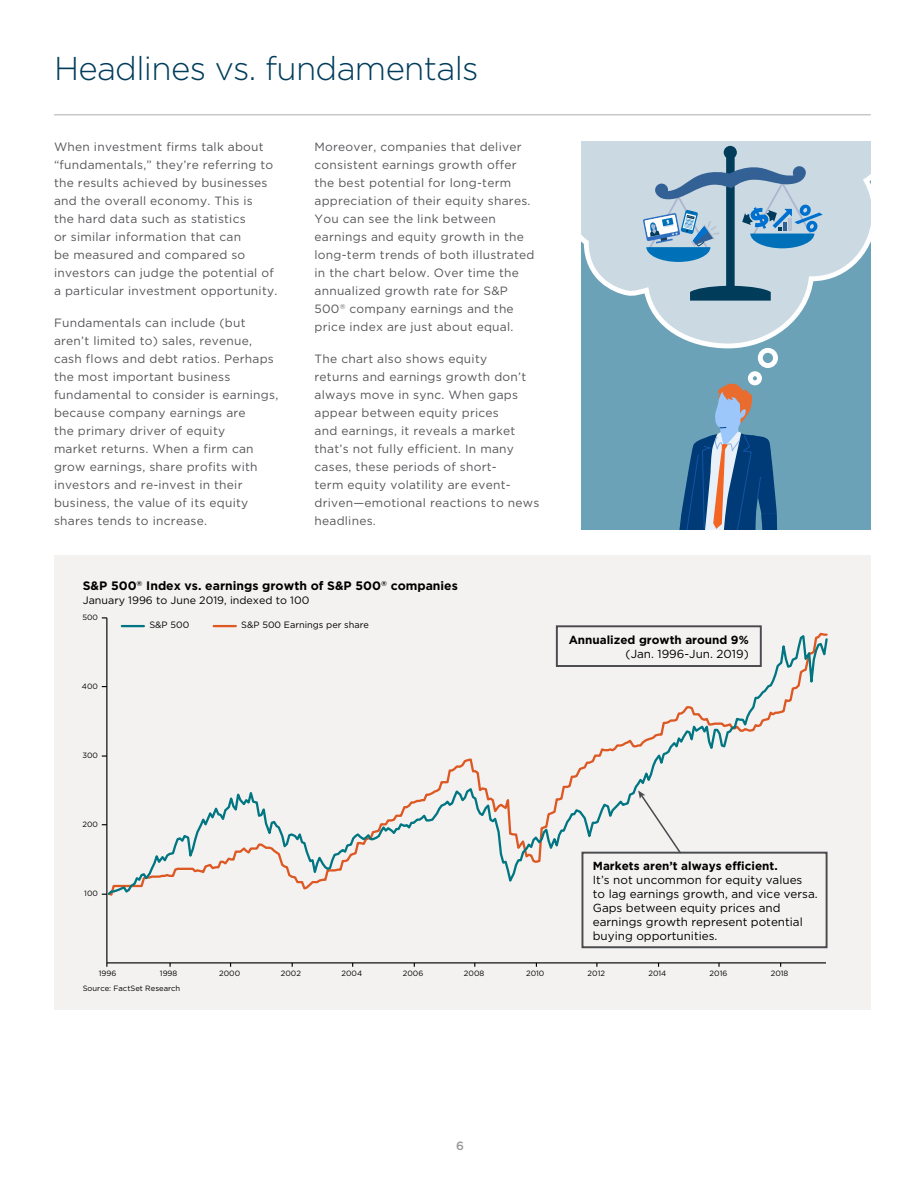
<style>
.page{position:relative;width:918px;height:1188px;background:#fff}
.page>*{position:absolute;margin:0;border:0;box-sizing:border-box;transform-origin:0 0}
.t1{font:300 33px "Gotham";letter-spacing:-.02em;color:#013c5b}
.t2{font:700 12.3px "Gotham";color:#000}
.t3{font:12px/18px "Gotham";letter-spacing:.02em;color:#56565a}
.t4{font:500 12px "Gotham";color:#999899}
.t5{font:11.7px/14.1px "Gotham";color:#000}
.t6{font:700 11.7px "Gotham";color:#000}
.t7{font:10.65px "Gotham";color:#000}
.t8{font:9.15px "Gotham";color:#000}
.t9{font:7.65px "Gotham";color:#000}
</style>
<div class="page">
<div style="left:54px;top:555px;width:816px;height:455px;background:#f4f2f1"></div>
<hr style="left:54px;top:114px;width:817px;height:2px;background:#cac8c7">
<div style="left:581px;top:142px;width:289px;height:387px;background:#6ba2b8"></div>
<svg style="left:581px;top:142px;width:289px;height:208px"></svg>
<svg style="left:643px;top:146px;width:180px;height:155px;background:#99b7cc"></svg>
<svg style="left:679px;top:383px;width:98px;height:146px"></svg>
<div style="left:758px;top:348px;width:20px;height:20px;border:5px solid #fff;border-radius:50%"></div>
<div style="left:748px;top:371px;width:14px;height:14px;border:5px solid #fff;border-radius:50%"></div>
<hr style="left:106px;top:618px;width:1px;height:345px;background:#000">
<hr style="left:107px;top:962px;width:719px;height:1px;background:#000">
<svg style="left:106px;top:632px;width:722px;height:265px"></svg>
<hr style="left:122px;top:625px;width:22px;height:2px;background:#017d8a">
<hr style="left:214px;top:625px;width:22px;height:2px;background:#e75d25">
<div style="left:581px;top:852px;width:247px;height:96px;border:2px solid #4d5053"></div>
<svg style="left:638px;top:790px;width:44px;height:65px"></svg>
<div style="left:556px;top:625px;width:206px;height:42px;border:2px solid #4d5053"></div>
<h3 class="t1" style="left:54px;top:51px;width:426px">Headlines vs. fundamentals</h3>
<p class="t3" style="left:54px;top:138px;width:225px">When investment firms talk about “fundamentals,” they’re referring to the results achieved by businesses and the overall economy. This is<br>the hard data such as statistics<br>or similar information that can<br>be measured and compared so investors can judge the potential of a particular investment opportunity.</p>
<p class="t3" style="left:54px;top:313px;width:226px">Fundamentals can include (but aren’t limited to) sales, revenue, cash flows and debt ratios. Perhaps the most important business fundamental to consider is earnings, because company earnings are<br>the primary driver of equity<br>market returns. When a firm can grow earnings, share profits with investors and re-invest in their business, the value of its equity shares tends to increase.</p>
<p class="t3" style="left:315px;top:138px;width:221px">Moreover, companies that deliver consistent earnings growth offer the best potential for long-term appreciation of their equity shares.<br>You can see the link between earnings and equity growth in the long-term trends of both illustrated in the chart below. Over time the annualized growth rate for S&amp;P<br>500<sup>®</sup> company earnings and the price index are just about equal.</p>
<p class="t3" style="left:315px;top:349px;width:226px">The chart also shows equity<br>returns and earnings growth don’t always move in sync. When gaps appear between equity prices<br>and earnings, it reveals a market that’s not fully efficient. In many cases, these periods of short-<br>term equity volatility are event&shy;driven—emotional reactions to news headlines.</p>
<p class="t2" style="left:83px;top:579px;width:377px">S&amp;P 500<sup>®</sup> Index vs. earnings growth of S&amp;P 500<sup>®</sup> companies</p>
<p class="t7" style="left:83px;top:595px;width:228px">January 1996 to June 2019, indexed to 100</p>
<p class="t9" style="left:82px;top:613px;width:17px">500</p>
<p class="t9" style="left:82px;top:682px;width:18px">400</p>
<p class="t9" style="left:82px;top:751px;width:17px">300</p>
<p class="t9" style="left:82px;top:821px;width:17px">200</p>
<p class="t9" style="left:84px;top:889px;width:15px">100</p>
<p class="t8" style="left:149px;top:620px;width:41px">S&amp;P 500</p>
<p class="t8" style="left:241px;top:620px;width:129px">S&amp;P 500 Earnings per share</p>
<p class="t6" style="left:569px;top:633px;width:182px">Annualized growth around 9%</p>
<p class="t5" style="left:626px;top:646px;width:125px">(Jan. 1996-Jun. 2019)</p>
<p class="t6" style="left:593px;top:859px;width:186px">Markets aren’t always efficient.</p>
<p class="t5" style="left:593px;top:872px;width:226px">It’s not uncommon for equity values<br>to lag earnings growth, and vice versa.<br>Gaps between equity prices and earnings growth represent potential buying opportunities.</p>
<p class="t9" style="left:99px;top:969px;width:19px">1996</p>
<p class="t9" style="left:160px;top:969px;width:19px">1998</p>
<p class="t9" style="left:219px;top:969px;width:23px">2000</p>
<p class="t9" style="left:281px;top:969px;width:22px">2002</p>
<p class="t9" style="left:342px;top:969px;width:22px">2004</p>
<p class="t9" style="left:403px;top:969px;width:22px">2006</p>
<p class="t9" style="left:464px;top:969px;width:22px">2008</p>
<p class="t9" style="left:526px;top:969px;width:20px">2010</p>
<p class="t9" style="left:588px;top:969px;width:19px">2012</p>
<p class="t9" style="left:648px;top:969px;width:19px">2014</p>
<p class="t9" style="left:710px;top:969px;width:19px">2016</p>
<p class="t9" style="left:771px;top:969px;width:19px">2018</p>
<p class="t9" style="left:83px;top:984px;width:99px">Source: FactSet Research</p>
<p class="t4" style="left:456px;top:1139px;width:9px">6</p>
</div>
